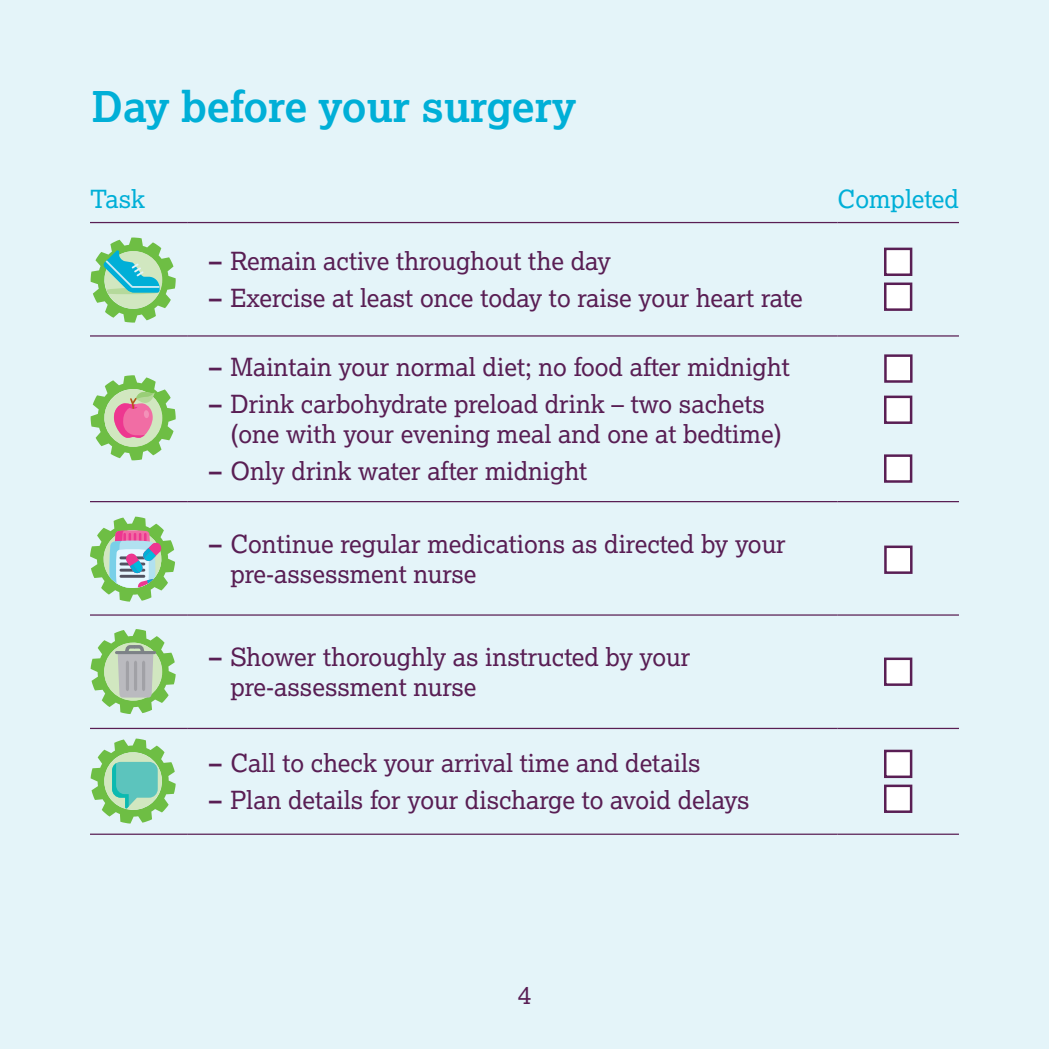
<style>
.page{position:relative;width:1049px;height:1049px;background:#e4f4f9}
.page>*{position:absolute;margin:0;border:0;box-sizing:border-box;transform-origin:0 0}
.t1{font:700 42.5px "Lexia";color:#00afd7}
.t2{font:25px/30px "Lexia";color:#591e54}
.Table_body{font:25px "Lexia";color:#00afd7}
.s1{font-weight:700}
</style>
<div class="page">
<hr style="left:90px;top:222px;width:98px;height:1px;background:#591e54">
<hr style="left:188px;top:222px;width:649px;height:1px;background:#591e54">
<hr style="left:837px;top:222px;width:122px;height:1px;background:#591e54">
<hr style="left:90px;top:335px;width:98px;height:2px;background:#591e54">
<hr style="left:188px;top:335px;width:649px;height:2px;background:#591e54">
<hr style="left:837px;top:335px;width:122px;height:2px;background:#591e54">
<hr style="left:90px;top:501px;width:98px;height:1px;background:#591e54">
<hr style="left:188px;top:501px;width:649px;height:1px;background:#591e54">
<hr style="left:837px;top:501px;width:122px;height:1px;background:#591e54">
<hr style="left:90px;top:614px;width:98px;height:2px;background:#591e54">
<hr style="left:188px;top:614px;width:649px;height:2px;background:#591e54">
<hr style="left:837px;top:614px;width:122px;height:2px;background:#591e54">
<hr style="left:90px;top:728px;width:98px;height:1px;background:#591e54">
<hr style="left:188px;top:728px;width:649px;height:1px;background:#591e54">
<hr style="left:837px;top:728px;width:122px;height:1px;background:#591e54">
<hr style="left:90px;top:833px;width:98px;height:2px;background:#591e54">
<hr style="left:188px;top:833px;width:649px;height:2px;background:#591e54">
<hr style="left:837px;top:833px;width:122px;height:2px;background:#591e54">
<div style="left:884px;top:248px;width:28px;height:28px;background:#fff;border:2px solid #591e54"></div>
<div style="left:884px;top:282px;width:28px;height:29px;background:#fff;border:2px solid #591e54"></div>
<div style="left:884px;top:396px;width:28px;height:28px;background:#fff;border:2px solid #591e54"></div>
<div style="left:884px;top:454px;width:28px;height:29px;background:#fff;border:2px solid #591e54"></div>
<div style="left:884px;top:657px;width:28px;height:29px;background:#fff;border:2px solid #591e54"></div>
<div style="left:884px;top:750px;width:28px;height:28px;background:#fff;border:2px solid #591e54"></div>
<div style="left:884px;top:784px;width:28px;height:29px;background:#fff;border:2px solid #591e54"></div>
<svg style="left:91px;top:237px;width:85px;height:86px"></svg>
<div style="left:884px;top:545px;width:28px;height:29px;background:#fff;border:2px solid #591e54"></div>
<svg style="left:90px;top:517px;width:85px;height:85px"></svg>
<svg style="left:91px;top:375px;width:85px;height:85px"></svg>
<svg style="left:91px;top:738px;width:85px;height:85px"></svg>
<svg style="left:91px;top:629px;width:85px;height:85px"></svg>
<div style="left:884px;top:354px;width:28px;height:29px;background:#fff;border:2px solid #591e54"></div>
<p class="t1" style="left:92px;top:80px;width:486px">Day before your surgery</p>
<p class="Table_body" style="left:90px;top:184px;width:57px">Task</p>
<p class="Table_body" style="left:837px;top:184px;width:123px">Completed</p>
<p class="t2" style="left:209px;top:245px;width:403px"><span class="s1">–</span> Remain active throughout the day</p>
<p class="t2" style="left:209px;top:283px;width:595px"><span class="s1">–</span> Exercise at least once today to raise your heart rate</p>
<p class="t2" style="left:209px;top:351px;width:582px"><span class="s1">–</span> Maintain your normal diet; no food after midnight</p>
<p class="t2" style="left:230px;top:389px;width:553px;text-indent:-21px"><span class="s1">–</span> Drink carbohydrate preload drink – two sachets (one with your evening meal and one at bedtime)</p>
<p class="t2" style="left:209px;top:456px;width:380px"><span class="s1">–</span> Only drink water after midnight</p>
<p class="t2" style="left:230px;top:528px;width:557px;text-indent:-21px"><span class="s1">–</span> Continue regular medications as directed by your pre-assessment nurse</p>
<p class="t2" style="left:230px;top:641px;width:461px;text-indent:-21px"><span class="s1">–</span> Shower thoroughly as instructed by your pre-assessment nurse</p>
<p class="t2" style="left:209px;top:747px;width:493px"><span class="s1">–</span> Call to check your arrival time and details</p>
<p class="t2" style="left:209px;top:785px;width:542px"><span class="s1">–</span> Plan details for your discharge to avoid delays</p>
<p class="t2" style="left:518px;top:979px;width:15px">4</p>
</div>
